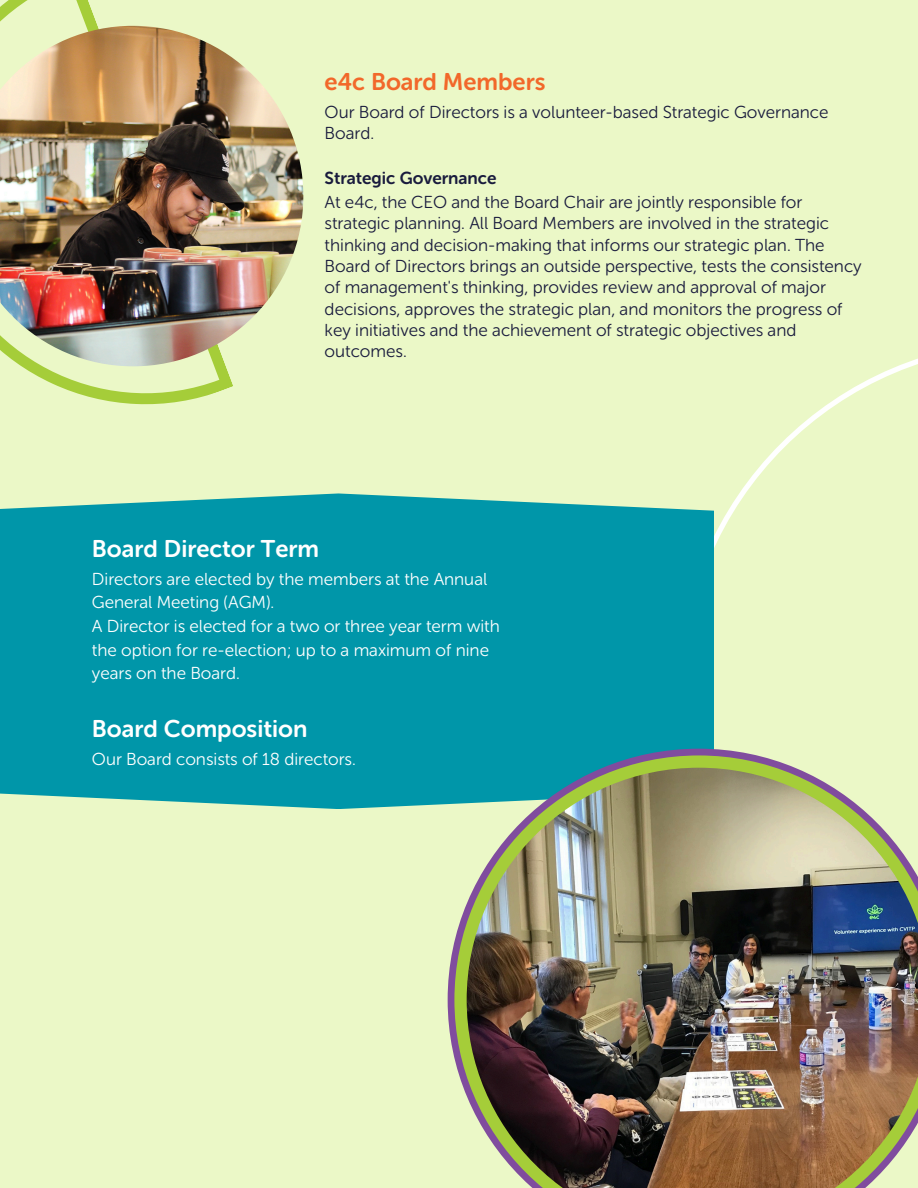
<style>
.page{position:relative;width:918px;height:1188px;background:#ebf8c7}
.page>*{position:absolute;margin:0;border:0;box-sizing:border-box;transform-origin:0 0}
.t1{font:24px "Museo Sans Rounded 700";color:#fff}
.t2{font:24px "Museo Sans Rounded 700";color:#f2682a}
.t3{font:17.25px/21.3px "Museo Sans Rounded 300";color:#191b3d}
.t4{font:17.25px/23.7px "Museo Sans Rounded 300";color:#fff}
.t5{font:17.25px "Museo Sans Rounded 700";color:#191b3d}
</style>
<div class="page">
<svg style="left:0;top:0;width:233px;height:405px"></svg>
<img style="left:0;top:26px;width:303px;height:340px">
<svg style="left:714px;top:358px;width:204px;height:190px"></svg>
<div style="left:0;top:493px;width:714px;height:316px;background:#0096a9"></div>
<svg style="left:448px;top:749px;width:307px;height:307px"></svg>
<svg style="left:454px;top:755px;width:341px;height:342px"></svg>
<img style="left:467px;top:768px;width:451px;height:420px">
<h1 class="t2" style="left:325px;top:67px;width:222px">e4c Board Members</h1>
<p class="t3" style="left:325px;top:101px;width:505px">Our Board of Directors is a volunteer-based Strategic Governance<br>Board.</p>
<p class="t5" style="left:325px;top:168px;width:173px">Strategic Governance</p>
<p class="t3" style="left:325px;top:191px;width:538px">At e4c, the CEO and the Board Chair are jointly responsible for strategic planning. All Board Members are involved in the strategic thinking and decision-making that informs our strategic plan. The Board of Directors brings an outside perspective, tests the consistency of management's thinking, provides review and approval of major decisions, approves the strategic plan, and monitors the progress of key initiatives and the achievement of strategic objectives and outcomes.</p>
<p class="t1" style="left:92px;top:534px;width:229px">Board Director Term</p>
<p class="t4" style="left:92px;top:567px;width:397px">Directors are elected by the members at the Annual<br>General Meeting (AGM).</p>
<h1 class="t4" style="left:92px;top:614px;width:409px">A Director is elected for a two or three year term with the option for re-election; up to a maximum of nine years on the Board.</h1>
<h1 class="t1" style="left:92px;top:715px;width:217px">Board Composition</h1>
<p class="t4" style="left:92px;top:748px;width:265px">Our Board consists of 18 directors.</p>
</div>
